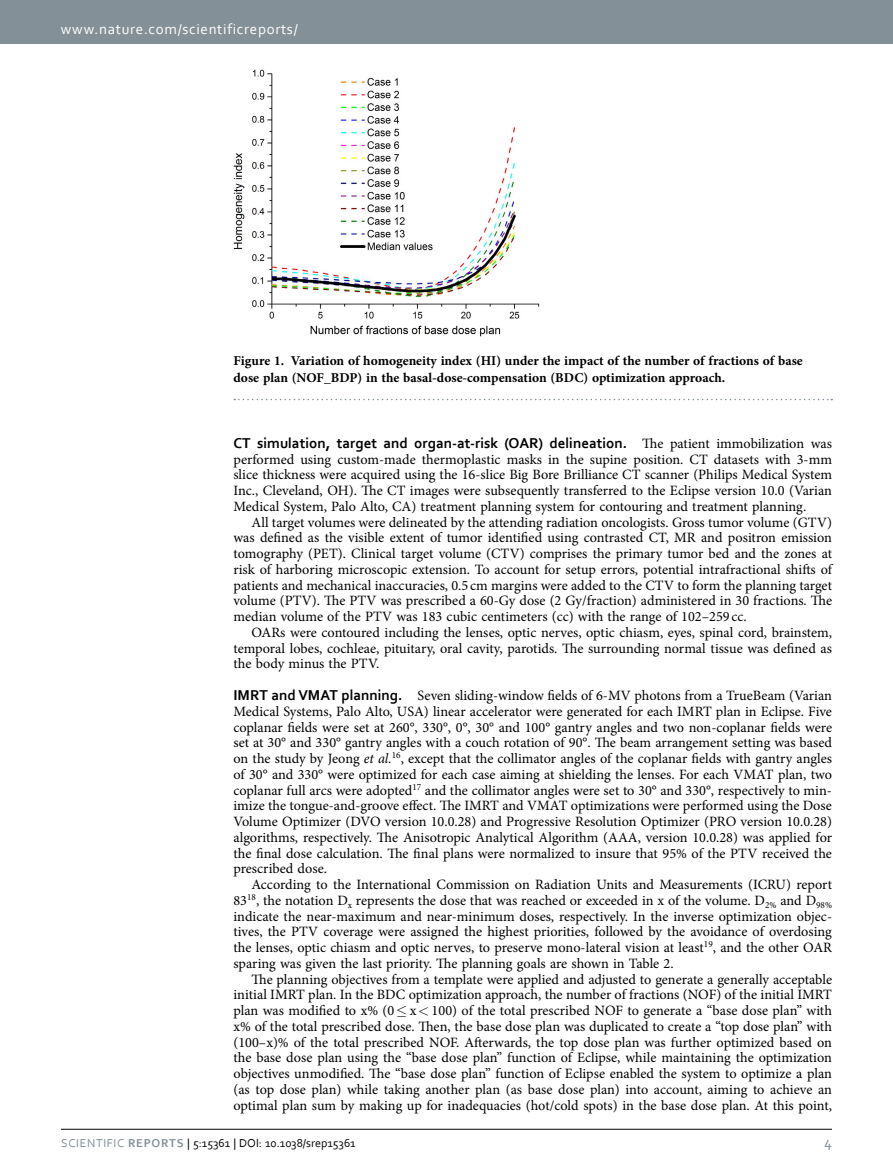
<style>
.page{position:relative;width:893px;height:1174px;background:#fff}
.page>*{position:absolute;margin:0;border:0;box-sizing:border-box;transform-origin:0 0}
.t1{font:700 15px "Corbel";color:#000}
.t2{font:15px "Corbel";letter-spacing:.045em;color:#fff}
.t3{font:15px "Corbel";color:#839097}
.t4{font:14.25px/15.8px "Minion Pro";color:#000;text-align:justify}
.t5{font:700 13.5px/16.5px "Minion Pro";color:#000}
.t6{font:12px "Corbel";color:#000}
.s1{font-family:"Minion Pro";font-weight:400;font-size:14.25px}
.s2{font-family:"Corbel";font-weight:700;font-size:15px}
.s3{font-style:italic}
.s4{color:#839097}
.s5{font-weight:700;color:#839097}
</style>
<div class="page">
<div style="left:0;top:0;width:893px;height:43px;background:#839097"></div>
<hr style="left:61px;top:1129px;width:771px;height:1px;background:#000">
<img style="left:233px;top:70px;width:306px;height:266px">
<svg style="left:234px;top:399px;width:598px;height:1px"></svg>
<p class="t2" style="left:61px;top:19px;width:238px">www.nature.com/scientificreports/</p>
<p class="t5" style="left:233px;top:352px;width:571px">Figure 1. Variation of homogeneity index (HI) under the impact of the number of fractions of base dose plan (NOF_BDP) in the basal-dose-compensation (BDC) optimization approach.</p>
<p class="t1" style="left:233px;top:433px;width:600px">CT simulation, target and organ-at-risk (OAR) delineation. <span class="s1">The patient immobilization was</span></p>
<p class="t4" style="left:233px;top:451px;width:600px">performed using custom-made thermoplastic masks in the supine position. CT datasets with 3-mm slice thickness were acquired using the 16-slice Big Bore Brilliance CT scanner (Philips Medical System Inc., Cleveland, OH). The CT images were subsequently transferred to the Eclipse version 10.0 (Varian Medical System, Palo Alto, CA) treatment planning system for contouring and treatment planning.</p>
<p class="t4" style="left:233px;top:514px;width:600px;text-indent:18px">All target volumes were delineated by the attending radiation oncologists. Gross tumor volume (GTV) was defined as the visible extent of tumor identified using contrasted CT, MR and positron emission tomography (PET). Clinical target volume (CTV) comprises the primary tumor bed and the zones at risk of harboring microscopic extension. To account for setup errors, potential intrafractional shifts of patients and mechanical inaccuracies, 0.5 cm margins were added to the CTV to form the planning target volume (PTV). The PTV was prescribed a 60-Gy dose (2 Gy/fraction) administered in 30 fractions. The median volume of the PTV was 183 cubic centimeters (cc) with the range of 102–259 cc.</p>
<p class="t4" style="left:233px;top:624px;width:600px;text-indent:18px">OARs were contoured including the lenses, optic nerves, optic chiasm, eyes, spinal cord, brainstem, temporal lobes, cochleae, pituitary, oral cavity, parotids. The surrounding normal tissue was defined as the body minus the PTV.</p>
<p class="t4" style="left:233px;top:687px;width:600px"><span class="s2">IMRT and VMAT planning.</span> Seven sliding-window fields of 6-MV photons from a TrueBeam (Varian Medical Systems, Palo Alto, USA) linear accelerator were generated for each IMRT plan in Eclipse. Five coplanar fields were set at 260°, 330°, 0°, 30° and 100° gantry angles and two non-coplanar fields were set at 30° and 330° gantry angles with a couch rotation of 90°. The beam arrangement setting was based on the study by Jeong <span class="s3">et al.</span><sup>16</sup>, except that the collimator angles of the coplanar fields with gantry angles of 30° and 330° were optimized for each case aiming at shielding the lenses. For each VMAT plan, two coplanar full arcs were adopted<sup>17</sup> and the collimator angles were set to 30° and 330°, respectively to min&shy;imize the tongue-and-groove effect. The IMRT and VMAT optimizations were performed using the Dose Volume Optimizer (DVO version 10.0.28) and Progressive Resolution Optimizer (PRO version 10.0.28) algorithms, respectively. The Anisotropic Analytical Algorithm (AAA, version 10.0.28) was applied for the final dose calculation. The final plans were normalized to insure that 95% of the PTV received the prescribed dose.</p>
<p class="t4" style="left:233px;top:876px;width:600px;text-indent:18px">According to the International Commission on Radiation Units and Measurements (ICRU) report 83<sup>18</sup>, the notation D<sub>x</sub> represents the dose that was reached or exceeded in x of the volume. D<sub>2%</sub> and D<sub>98% </sub>indicate the near-maximum and near-minimum doses, respectively. In the inverse optimization objec&shy;tives, the PTV coverage were assigned the highest priorities, followed by the avoidance of overdosing the lenses, optic chiasm and optic nerves, to preserve mono-lateral vision at least<sup>19</sup>, and the other OAR sparing was given the last priority. The planning goals are shown in Table 2.</p>
<p class="t4" style="left:233px;top:971px;width:600px;text-indent:18px">The planning objectives from a template were applied and adjusted to generate a generally acceptable initial IMRT plan. In the BDC optimization approach, the number of fractions (NOF) of the initial IMRT plan was modified to x% (0≤ x 100) of the total prescribed NOF to generate a “base dose plan” with x% of the total prescribed dose. Then, the base dose plan was duplicated to create a “top dose plan” with (100–x)% of the total prescribed NOF. Afterwards, the top dose plan was further optimized based on the base dose plan using the “base dose plan” function of Eclipse, while maintaining the optimization objectives unmodified. The “base dose plan” function of Eclipse enabled the system to optimize a plan (as top dose plan) while taking another plan (as base dose plan) into account, aiming to achieve an optimal plan sum by making up for inadequacies (hot/cold spots) in the base dose plan. At this point,</p>
<p class="t6" style="left:61px;top:1135px;width:296px"><span class="s4">Scientific</span> <span class="s5">Reports</span> | 5:15361 | DOI : 10.1038/srep15361</p>
<p class="t3" style="left:824px;top:1132px;width:9px">4</p>
</div>
